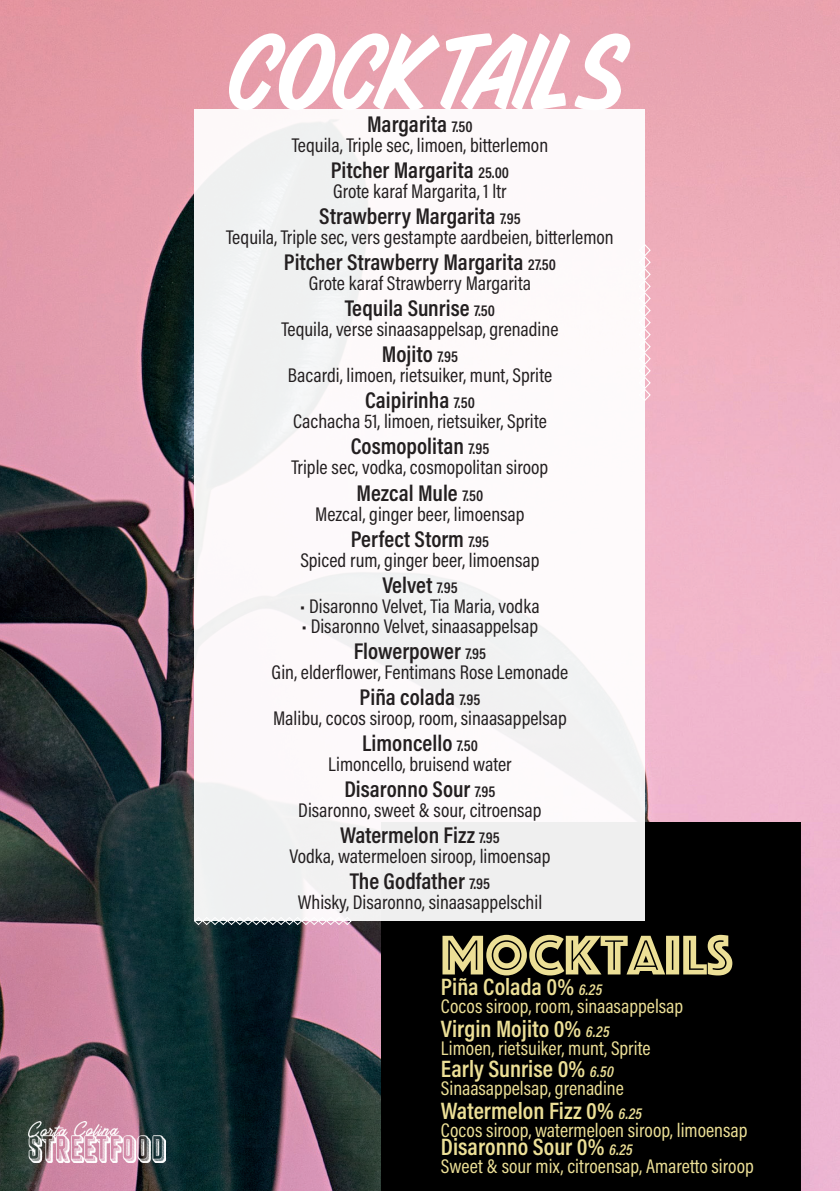
<style>
.page{position:relative;width:840px;height:1191px;background:#fff}
.page>*{position:absolute;margin:0;border:0;box-sizing:border-box;transform-origin:0 0}
.t1{font:96px "Eckhardt Speedletter JNL";color:#fff}
.t2{font:58px "Phosphate Inline";color:#ecdf96}
.t3{font:24px "Acumin Variable Concept";letter-spacing:-.075em;color:#ecdf96}
.t4{font:24px "Acumin Variable Concept";letter-spacing:-.03em;color:#ecdf96}
.t5{font:24px "Acumin Variable Concept";letter-spacing:-.095em;color:#ecdf96}
.t6{font:23px "Acumin Variable Concept";letter-spacing:-.075em;color:#231f20}
.t7{font:23px "Acumin Variable Concept";letter-spacing:-.05em;color:#231f20}
.t8{font:20px "Acumin Variable Concept";letter-spacing:-.09em;color:#231f20}
.t9{font:20px "Acumin Variable Concept";letter-spacing:-.095em;color:#ecdf96}
.t10{font:20px "Acumin Variable Concept";letter-spacing:-.065em;color:#231f20}
.s1{font-size:16px}
</style>
<div class="page">
<img style="left:0;top:0;width:839px;height:1191px">
<div style="left:380px;top:822px;width:419px;height:369px;background:#000"></div>
<div style="left:194px;top:110px;width:450px;height:811px;background:linear-gradient(to right,#f5f4f5,#fbf8f9)"></div>
<img style="left:28px;top:1121px;width:138px;height:41px">
<svg style="left:193px;top:916px;width:159px;height:9px"></svg>
<svg style="left:637px;top:243px;width:14px;height:159px"></svg>
<h1 class="t1" style="left:215px;top:13px;width:402px">COCKTAILS</h1>
<p class="t7" style="left:367px;top:109px;width:108px">Margarita <span class="s1">7.50</span></p>
<p class="t8" style="left:292px;top:132px;width:260px">Tequila, Triple sec, limoen, bitterlemon</p>
<p class="t6" style="left:330px;top:155px;width:181px">Pitcher Margarita <span class="s1">25.00</span></p>
<p class="t10" style="left:333px;top:178px;width:176px">Grote karaf Margarita, 1 ltr</p>
<p class="t6" style="left:319px;top:201px;width:204px">Strawberry Margarita <span class="s1">7.95</span></p>
<p class="t8" style="left:226px;top:224px;width:391px">Tequila, Triple sec, vers gestampte aardbeien, bitterlemon</p>
<p class="t6" style="left:284px;top:247px;width:275px">Pitcher Strawberry Margarita <span class="s1">27.50</span></p>
<p class="t8" style="left:308px;top:270px;width:226px">Grote karaf Strawberry Margarita</p>
<p class="t6" style="left:344px;top:293px;width:153px">Tequila Sunrise <span class="s1">7.50</span></p>
<p class="t8" style="left:281px;top:316px;width:280px">Tequila, verse sinaasappelsap, grenadine</p>
<p class="t6" style="left:382px;top:339px;width:79px">Mojito <span class="s1">7.95</span></p>
<p class="t8" style="left:287px;top:362px;width:268px">Bacardi, limoen, rietsuiker, munt, Sprite</p>
<p class="t6" style="left:365px;top:385px;width:113px">Caipirinha <span class="s1">7.50</span></p>
<p class="t8" style="left:293px;top:408px;width:257px">Cachacha 51, limoen, rietsuiker, Sprite</p>
<p class="t6" style="left:350px;top:431px;width:141px">Cosmopolitan <span class="s1">7.95</span></p>
<p class="t8" style="left:291px;top:454px;width:260px">Triple sec, vodka, cosmopolitan siroop</p>
<p class="t6" style="left:356px;top:477px;width:129px">Mezcal Mule <span class="s1">7.50</span></p>
<p class="t8" style="left:315px;top:500px;width:213px">Mezcal, ginger beer, limoensap</p>
<p class="t6" style="left:350px;top:523px;width:141px">Perfect Storm<span class="s1">7.95</span></p>
<p class="t8" style="left:300px;top:546px;width:243px">Spiced rum, ginger beer, limoensap</p>
<p class="t6" style="left:382px;top:569px;width:78px">Velvet <span class="s1">7.95</span></p>
<p class="t8" style="left:300px;top:592px;width:242px">• Disaronno Velvet, Tia Maria, vodka</p>
<p class="t8" style="left:302px;top:612px;width:240px">• Disaronno Velvet, sinaasappelsap</p>
<p class="t6" style="left:353px;top:635px;width:135px">Flowerpower <span class="s1">7.95</span></p>
<p class="t8" style="left:271px;top:658px;width:300px">Gin, elderflower, Fentimans Rose Lemonade</p>
<p class="t6" style="left:359px;top:681px;width:124px">Piña colada <span class="s1">7.95</span></p>
<p class="t8" style="left:273px;top:704px;width:297px">Malibu, cocos siroop, room, sinaasappelsap</p>
<p class="t6" style="left:362px;top:727px;width:119px">Limoncello <span class="s1">7.50</span></p>
<p class="t8" style="left:328px;top:750px;width:186px">Limoncello, bruisend water</p>
<p class="t6" style="left:344px;top:773px;width:154px">Disaronno Sour <span class="s1">7.95</span></p>
<p class="t8" style="left:298px;top:796px;width:247px">Disaronno, sweet &amp; sour, citroensap</p>
<p class="t6" style="left:340px;top:819px;width:163px">Watermelon Fizz <span class="s1">7.95</span></p>
<p class="t8" style="left:289px;top:842px;width:264px">Vodka, watermeloen siroop, limoensap</p>
<p class="t6" style="left:349px;top:865px;width:143px">The Godfather <span class="s1">7.95</span></p>
<p class="t8" style="left:297px;top:888px;width:246px">Whisky, Disaronno, sinaasappelschil</p>
<h2 class="t2" style="left:440px;top:914px;width:294px">MOCKTAILS</h2>
<p class="t5" style="left:441px;top:969px;width:164px">Piña Colada 0% <span class="s1">6.25</span></p>
<p class="t9" style="left:441px;top:991px;width:246px">Cocos siroop, room, sinaasappelsap</p>
<p class="t4" style="left:441px;top:1011px;width:171px">Virgin Mojito 0% <span class="s1">6.25</span></p>
<p class="t9" style="left:441px;top:1033px;width:213px">Limoen, rietsuiker, munt, Sprite</p>
<p class="t3" style="left:441px;top:1051px;width:176px">Early Sunrise 0% <span class="s1">6.50</span></p>
<p class="t9" style="left:441px;top:1073px;width:186px">Sinaasappelsap, grenadine</p>
<p class="t3" style="left:441px;top:1093px;width:204px">Watermelon Fizz 0% <span class="s1">6.25</span></p>
<p class="t9" style="left:441px;top:1115px;width:310px">Cocos siroop, watermeloen siroop, limoensap</p>
<p class="t3" style="left:441px;top:1129px;width:195px">Disaronno Sour 0% <span class="s1">6.25</span></p>
<p class="t9" style="left:441px;top:1151px;width:316px">Sweet &amp; sour mix, citroensap, Amaretto siroop</p>
</div>
